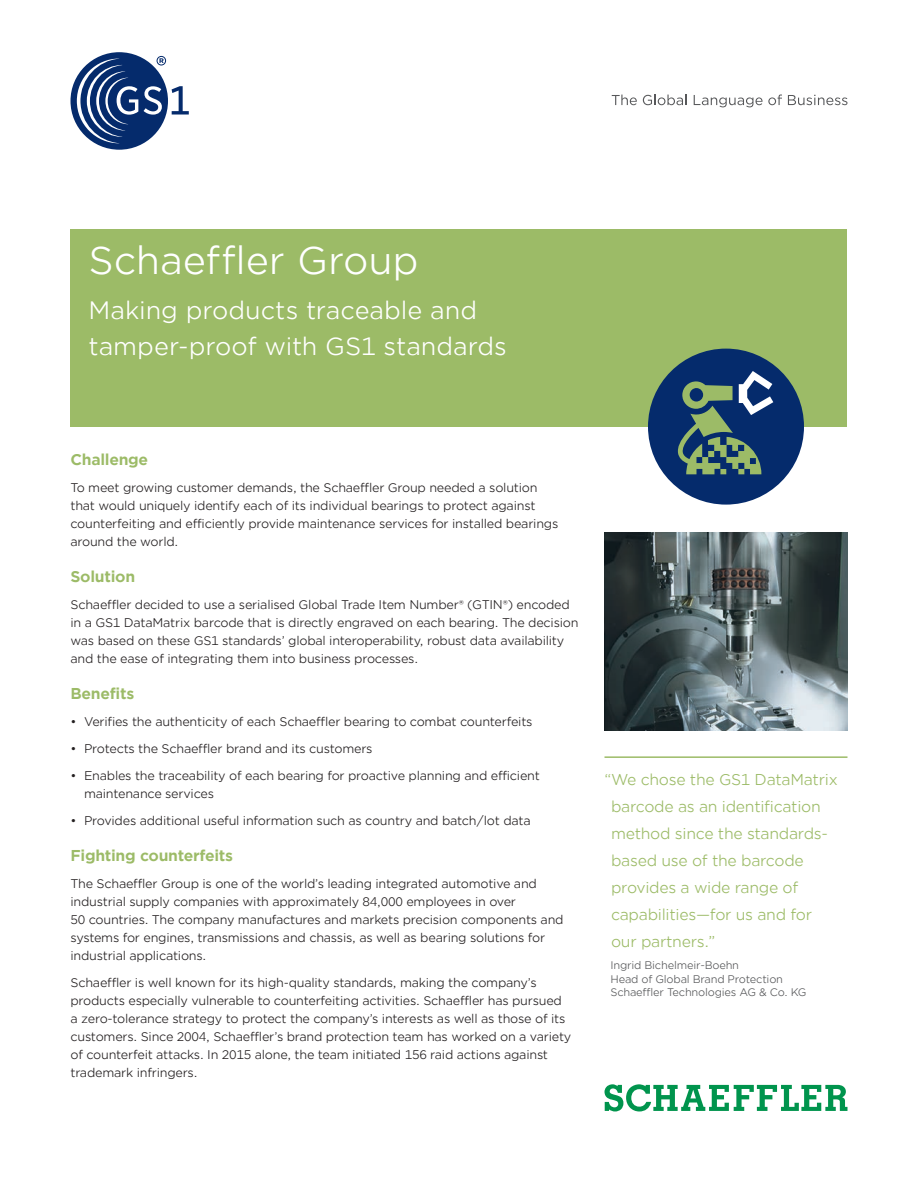
<style>
.page{position:relative;width:918px;height:1188px;background:#fff}
.page>*{position:absolute;margin:0;border:0;box-sizing:border-box;transform-origin:0 0}
.t1{font:37.5px "Gotham Office";letter-spacing:-.005em;color:#fff}
.t2{font:24px/36px "Gotham Office";letter-spacing:-.005em;color:#fff}
._2_text{font:15px/27px "Gotham Office";letter-spacing:-.02em;color:#9cbb67}
._4_text_subhead{font:700 15px "Gotham Office";letter-spacing:-.02em;color:#9cbb67}
._2_text-2{font:12px/18px "Gotham Office";letter-spacing:-.02em;color:#231f20}
._22_Caption_Text__7p{font:10.5px/13.5px "Gotham Office";letter-spacing:-.02em;color:#57585a}
</style>
<div class="page">
<div style="left:71px;top:52px;width:97px;height:98px;background:#052b6c;border-radius:50%"></div>
<svg style="left:144px;top:86px;width:18px;height:29px"></svg>
<svg style="left:172px;top:86px;width:17px;height:29px"></svg>
<svg style="left:157px;top:56px;width:9px;height:10px"></svg>
<svg style="left:77px;top:59px;width:61px;height:84px"></svg>
<div style="left:70px;top:229px;width:778px;height:198px;background:#9cbb67"></div>
<img style="left:604px;top:533px;width:244px;height:198px">
<hr style="left:604px;top:756px;width:244px;height:2px;background:#9cbb67">
<svg style="left:612px;top:95px;width:25px;height:10px"></svg>
<svg style="left:643px;top:95px;width:44px;height:10px"></svg>
<svg style="left:694px;top:94px;width:88px;height:13px"></svg>
<svg style="left:788px;top:95px;width:59px;height:10px"></svg>
<div style="left:648px;top:349px;width:156px;height:156px;background:#052b6c;border-radius:50%"></div>
<svg style="left:677px;top:371px;width:96px;height:103px"></svg>
<svg style="left:604px;top:1084px;width:243px;height:28px"></svg>
<p class="t1" style="left:88px;top:235px;width:332px">Schaeffler Group</p>
<p class="t2" style="left:88px;top:291px;width:420px">Making products traceable and tamper-proof with GS1 standards</p>
<p class="_4_text_subhead" style="left:70px;top:450px;width:79px">Challenge</p>
<p class="_2_text-2" style="left:70px;top:479px;width:489px">To meet growing customer demands, the Schaeffler Group needed a solution that would uniquely identify each of its individual bearings to protect against counterfeiting and efficiently provide maintenance services for installed bearings around the world.</p>
<p class="_4_text_subhead" style="left:70px;top:567px;width:66px">Solution</p>
<p class="_2_text-2" style="left:70px;top:596px;width:510px">Schaeffler decided to use a serialised Global Trade Item Number® (GTIN®) encoded in a GS1 DataMatrix barcode that is directly engraved on each bearing. The decision was based on these GS1 standards’ global interoperability, robust data availability and the ease of integrating them into business processes.</p>
<p class="_4_text_subhead" style="left:70px;top:684px;width:65px">Benefits</p>
<p class="_2_text-2" style="left:70px;top:713px;width:464px">• Verifies the authenticity of each Schaeffler bearing to combat counterfeits</p>
<p class="_2_text-2" style="left:70px;top:740px;width:304px">• Protects the Schaeffler brand and its customers</p>
<p class="_2_text-2" style="left:84px;top:767px;width:457px;text-indent:-14px">• Enables the traceability of each bearing for proactive planning and efficient maintenance services</p>
<p class="_2_text-2" style="left:70px;top:812px;width:462px">• Provides additional useful information such as country and batch/lot data</p>
<p class="_4_text_subhead" style="left:70px;top:846px;width:164px">Fighting counterfeits</p>
<p class="_2_text-2" style="left:70px;top:875px;width:495px">The Schaeffler Group is one of the world’s leading integrated automotive and industrial supply companies with approximately 84,000 employees in over<br>50 countries. The company manufactures and markets precision components and systems for engines, transmissions and chassis, as well as bearing solutions for industrial applications.</p>
<p class="_2_text-2" style="left:70px;top:974px;width:502px">Schaeffler is well known for its high-quality standards, making the company’s products especially vulnerable to counterfeiting activities. Schaeffler has pursued a zero-tolerance strategy to protect the company’s interests as well as those of its customers. Since 2004, Schaeffler’s brand protection team has worked on a variety of counterfeit attacks. In 2015 alone, the team initiated 156 raid actions against trademark infringers.</p>
<p class="_2_text" style="left:611px;top:766px;width:228px;text-indent:-7px">“We chose the GS1 DataMatrix barcode as an identification method since the standards&shy;based use of the barcode provides a wide range of capabilities—for us and for our partners.”</p>
<p class="_22_Caption_Text__7p" style="left:610px;top:959px;width:198px">Ingrid Bichelmeir-Boehn<br>Head of Global Brand Protection<br>Schaeffler Technologies AG &amp; Co. KG</p>
</div>
